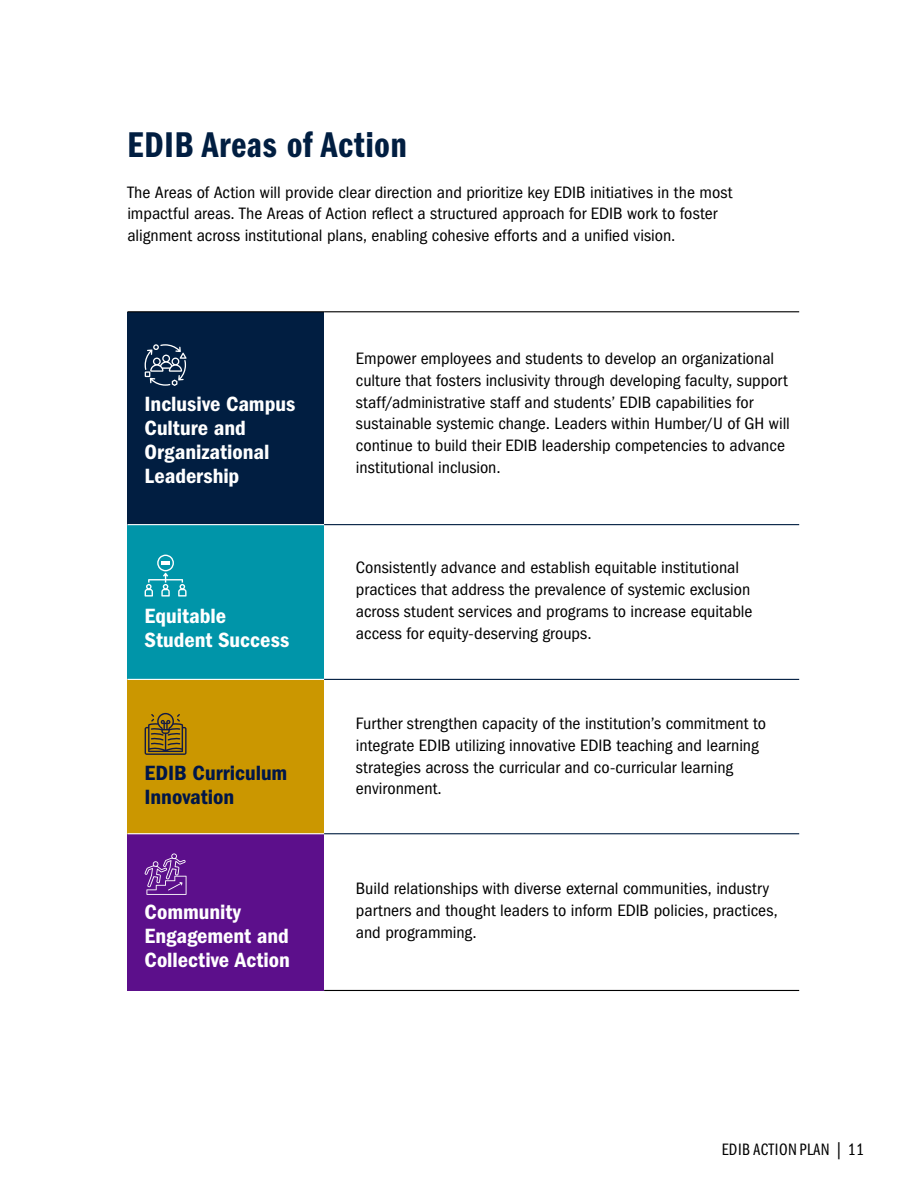
<style>
.page{position:relative;width:918px;height:1188px;background:#fff}
.page>*{position:absolute;margin:0;border:0;box-sizing:border-box;transform-origin:0 0}
.Title_-_H1{font:37.05px "Franklin Gothic LT Pro Dm Cm";letter-spacing:.025em;color:#011e41;scale:1.05 1}
.Subhead_white_-_H2{font:21.3px/24px "ITC Franklin Gothic Std Dm Cd";color:#fff;scale:1.05 1}
.Subhead_white_-_H2-2{font:21.3px/24px "ITC Franklin Gothic Std Dm Cd";color:#001648;scale:1.05 1}
.body_12_-_p{font:condensed 17.1px/21.8px "ITC Franklin Gothic Std";color:#000;scale:1.05 1}
.t1{font:17.1px "ITC Franklin Gothic Std Bk Cp";letter-spacing:.025em;color:#000;scale:1.05 1}
</style>
<div class="page">
<div style="left:127px;top:312px;width:197px;height:213px;background:#011e41"></div>
<div style="left:127px;top:525px;width:197px;height:154px;background:#0095a9"></div>
<div style="left:127px;top:679px;width:197px;height:155px;background:#cb9700"></div>
<div style="left:127px;top:834px;width:197px;height:156px;background:#5c0f8b"></div>
<hr style="left:127px;top:524px;width:197px;height:1px;background:#fff">
<hr style="left:127px;top:679px;width:197px;height:1px;background:#fff">
<hr style="left:127px;top:833px;width:197px;height:1px;background:#fff">
<hr style="left:324px;top:524px;width:475px;height:1px;background:#011e41">
<hr style="left:324px;top:679px;width:475px;height:1px;background:#011e41">
<hr style="left:324px;top:833px;width:475px;height:1px;background:#011e41">
<hr style="left:324px;top:990px;width:475px;height:1px;background:#000">
<hr style="left:324px;top:311px;width:475px;height:1px;background:#000">
<hr style="left:127px;top:311px;width:197px;height:1px;background:#000">
<svg style="left:145px;top:344px;width:42px;height:42px"></svg>
<svg style="left:145px;top:555px;width:42px;height:42px"></svg>
<svg style="left:145px;top:713px;width:42px;height:42px"></svg>
<svg style="left:145px;top:853px;width:42px;height:42px"></svg>
<h1 class="Title_-_H1" style="left:127px;top:124px;width:268px">EDIB Areas of Action</h1>
<p class="body_12_-_p" style="left:127px;top:181px;width:578px">The Areas of Action will provide clear direction and prioritize key EDIB initiatives in the most impactful areas. The Areas of Action reflect a structured approach for EDIB work to foster alignment across institutional plans, enabling cohesive efforts and a unified vision.</p>
<h2 class="Subhead_white_-_H2" style="left:145px;top:392px;width:145px">Inclusive Campus<br>Culture and<br>Organizational<br>Leadership</h2>
<h2 class="Subhead_white_-_H2" style="left:145px;top:604px;width:139px">Equitable<br>Student Success</h2>
<h2 class="Subhead_white_-_H2-2" style="left:145px;top:761px;width:137px">EDIB Curriculum<br>Innovation</h2>
<h2 class="Subhead_white_-_H2" style="left:145px;top:900px;width:140px">Community<br>Engagement and<br>Collective Action</h2>
<p class="body_12_-_p" style="left:356px;top:348px;width:415px">Empower employees and students to develop an organizational culture that fosters inclusivity through developing faculty, support staff/administrative staff and students’ EDIB capabilities for sustainable systemic change. Leaders within Humber/U of GH will continue to build their EDIB leadership competencies to advance institutional inclusion.</p>
<p class="body_12_-_p" style="left:356px;top:557px;width:379px">Consistently advance and establish equitable institutional practices that address the prevalence of systemic exclusion across student services and programs to increase equitable access for equity-deserving groups.</p>
<p class="body_12_-_p" style="left:356px;top:713px;width:392px">Further strengthen capacity of the institution’s commitment to integrate EDIB utilizing innovative EDIB teaching and learning strategies across the curricular and co-curricular learning environment.</p>
<p class="body_12_-_p" style="left:356px;top:878px;width:403px">Build relationships with diverse external communities, industry partners and thought leaders to inform EDIB policies, practices, and programming.</p>
<p class="t1" style="left:722px;top:1140px;width:137px">EDIB ACTION PLAN | 11</p>
</div>
